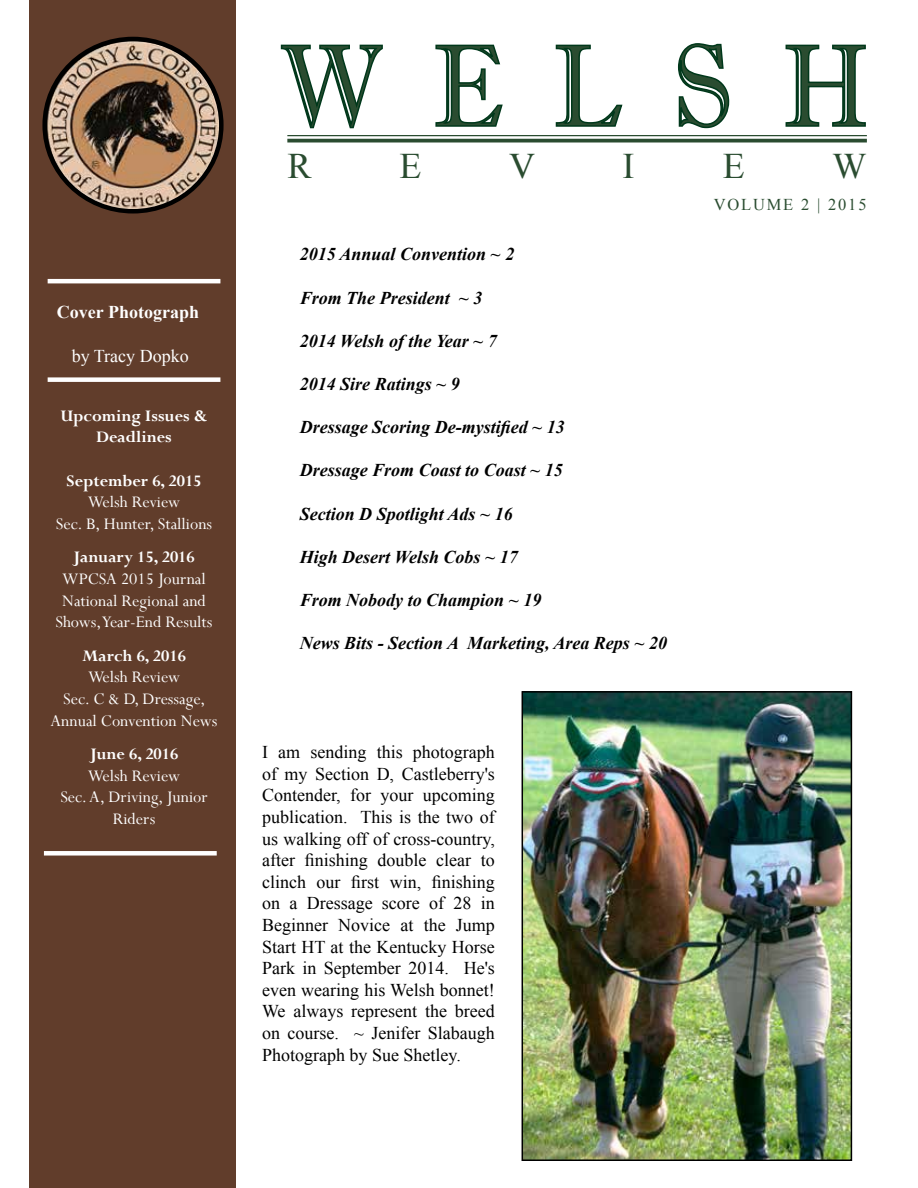
<style>
.page{position:relative;width:918px;height:1188px;background:#fff}
.page>*{position:absolute;margin:0;border:0;box-sizing:border-box;transform-origin:0 0}
.t1{font:117px "Imprint MT Shadow";letter-spacing:.51em;color:#2a4c30;scale:.85 1}
.t2{font:36px "Times New Roman";color:#2a4c30}
.t3{font:18px/21.6px "Times New Roman";color:#000;text-align:justify}
.t4{font:italic 700 18px "Times New Roman";color:#000}
.t5{font:18px/21.6px "Perpetua";color:#fff;text-align:center}
.t6{font:700 18px/21.6px "Perpetua";color:#fff;text-align:center}
.t7{font:700 18px "Times New Roman";color:#fff}
.t8{font:18px "Times New Roman";color:#fff}
.t9{font:16.5px "Times New Roman";letter-spacing:.11em;color:#2a4c30}
</style>
<div class="page">
<div style="left:29px;top:0;width:206px;height:1188px;background:#613d2b"></div>
<img style="left:47px;top:39px;width:172px;height:170px">
<svg style="left:280px;top:44px;width:103px;height:85px"></svg>
<svg style="left:435px;top:44px;width:68px;height:83px"></svg>
<svg style="left:555px;top:44px;width:68px;height:83px"></svg>
<svg style="left:678px;top:43px;width:52px;height:86px"></svg>
<svg style="left:785px;top:44px;width:81px;height:83px"></svg>
<hr style="left:287px;top:135px;width:580px;height:1px;background:#2a4c30">
<hr style="left:287px;top:139px;width:580px;height:3px;background:#2a4c30">
<hr style="left:48px;top:279px;width:172px;height:4px;background:#fff">
<img style="left:525px;top:694px;width:324px;height:464px">
<div style="left:522px;top:691px;width:330px;height:470px;border:2px solid #000"></div>
<div style="left:42px;top:37px;width:182px;height:177px;border:4px solid #000;border-radius:50%"></div>
<div style="left:48px;top:377px;width:172px;height:5px;background:#fff"></div>
<div style="left:44px;top:851px;width:173px;height:5px;background:#fff"></div>
<p class="t7" style="left:57px;top:300px;width:144px">Cover Photograph</p>
<p class="t8" style="left:72px;top:343px;width:119px">by Tracy Dopko</p>
<p class="t6" style="left:60px;top:405px;width:149px">Upcoming Issues &amp;<br>Deadlines</p>
<p class="t6" style="left:67px;top:469px;width:137px">September 6, 2015</p>
<p class="t5" style="left:56px;top:491px;width:158px">Welsh Review<br>Sec. B, Hunter, Stallions</p>
<p class="t6" style="left:73px;top:546px;width:123px">January 15, 2016</p>
<p class="t5" style="left:56px;top:568px;width:158px">WPCSA 2015 Journal<br>National Regional and<br>Shows, Year-End Results</p>
<p class="t6" style="left:82px;top:645px;width:105px">March 6, 2016</p>
<p class="t5" style="left:51px;top:666px;width:168px">Welsh Review<br>Sec. C &amp; D, Dressage,<br>Annual Convention News</p>
<p class="t6" style="left:90px;top:743px;width:90px">June 6, 2016</p>
<p class="t5" style="left:60px;top:765px;width:149px">Welsh Review<br>Sec. A, Driving, Junior<br>Riders</p>
<h1 class="t1" style="left:280px;top:17px;width:693px">WELSH</h1>
<h2 class="t2" style="left:287px;top:142px;width:26px">R</h2>
<h2 class="t2" style="left:400px;top:142px;width:23px">E</h2>
<h2 class="t2" style="left:509px;top:142px;width:27px">V</h2>
<h2 class="t2" style="left:623px;top:142px;width:13px">I</h2>
<h2 class="t2" style="left:723px;top:142px;width:23px">E</h2>
<h2 class="t2" style="left:832px;top:142px;width:35px">W</h2>
<p class="t9" style="left:714px;top:193px;width:154px">VOLUME 2 | 2015</p>
<p class="t4" style="left:300px;top:242px;width:216px">2015 Annual Convention ~ 2</p>
<p class="t4" style="left:300px;top:285px;width:184px">From The President ~ 3</p>
<p class="t4" style="left:300px;top:328px;width:199px">2014 Welsh of the Year ~ 7</p>
<p class="t4" style="left:300px;top:371px;width:162px">2014 Sire Ratings ~ 9</p>
<p class="t4" style="left:300px;top:415px;width:267px">Dressage Scoring De-mystified ~ 13</p>
<p class="t4" style="left:300px;top:458px;width:265px">Dressage From Coast to Coast ~ 15</p>
<p class="t4" style="left:300px;top:501px;width:215px">Section D Spotlight Ads ~ 16</p>
<p class="t4" style="left:300px;top:544px;width:220px">High Desert Welsh Cobs ~ 17</p>
<p class="t4" style="left:300px;top:587px;width:243px">From Nobody to Champion ~ 19</p>
<p class="t4" style="left:300px;top:631px;width:369px">News Bits - Section A Marketing, Area Reps ~ 20</p>
<p class="t3" style="left:262px;top:741px;width:234px">I am sending this photograph of my Section D, Castleberry's Contender, for your upcoming publication. This is the two of us walking off of cross-country, after finishing double clear to clinch our first win, finishing on a Dressage score of 28 in Beginner Novice at the Jump Start HT at the Kentucky Horse Park in September 2014. He's even wearing his Welsh bonnet!<br>We always represent the breed on course. ~ Jenifer Slabaugh Photograph by Sue Shetley.</p>
</div>
